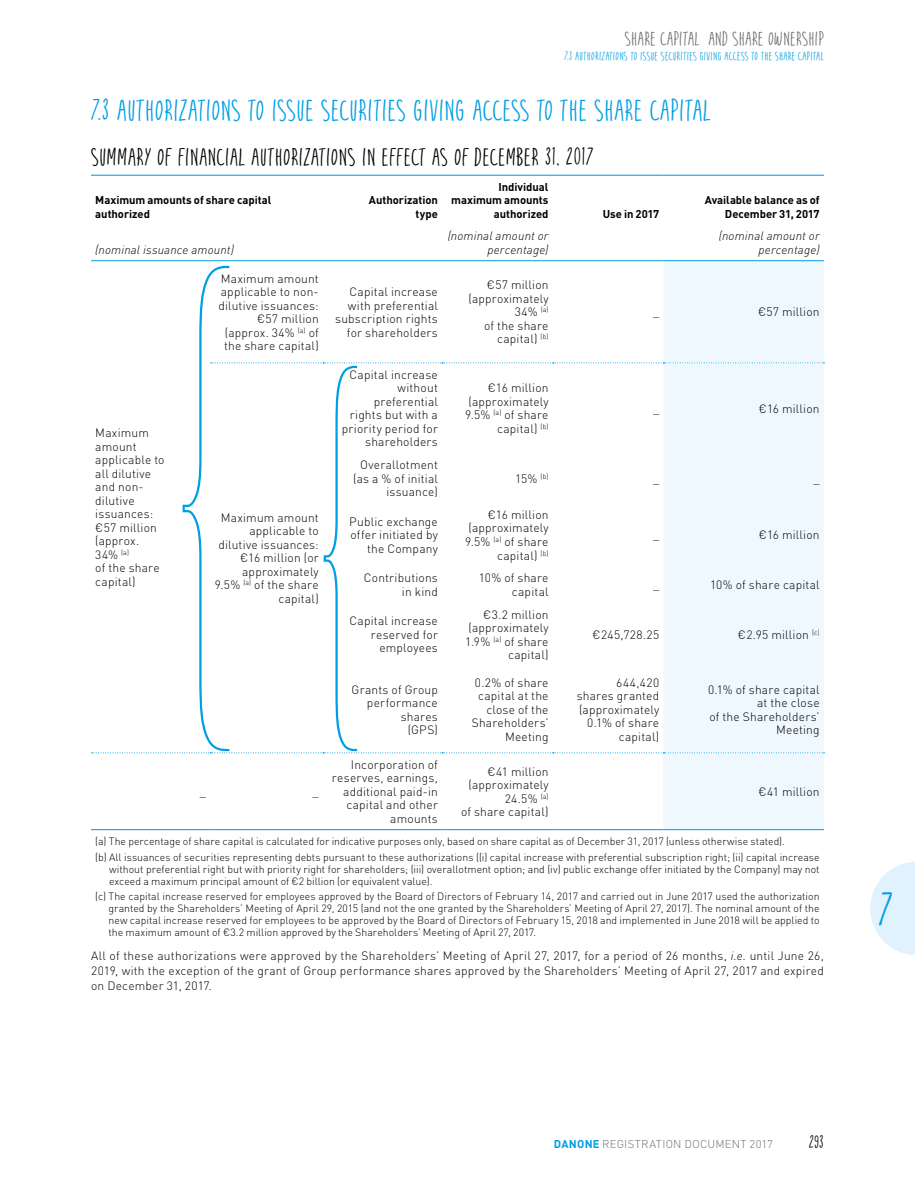
<style>
.page{position:relative;width:915px;height:1191px;background:#fff}
.page>*{position:absolute;margin:0;border:0;box-sizing:border-box;transform-origin:0 0}
.t1{font:48px "Soft Rocks";color:#009fe3}
.TIT_02{font:30px "Soft Rocks";color:#009fe3}
.TIT_03{font:24.75px "Soft Rocks";letter-spacing:.01em;color:#000}
.t2{font:19.5px "Soft Rocks";color:#706f6f}
.t3{font:18px "Soft Rocks";color:#000}
.TAB_02_LIGHT_Droit{font:300 12px/13.5px "DINOT";letter-spacing:.015em;color:#000;text-align:right}
._00_COURANT_TXT{font:300 12px/15px "DINOT";letter-spacing:.015em;color:#000;text-align:justify}
.TAB_02_LIGHT_Gauche{font:300 12px/13.5px "DINOT";letter-spacing:.015em;color:#000}
.t4{font:12px "Soft Rocks";color:#009fe3}
.TAB_02_LIGHT_Droit-2{font:italic 300 12px/13.5px "DINOT";letter-spacing:.015em;color:#000;text-align:right}
.TAB_02_LIGHT_Gauche-2{font:italic 300 12px "DINOT";letter-spacing:.01em;color:#000}
.TAB_01_BOLD_Droit{font:700 11.25px/13.5px "DINOT";letter-spacing:-.005em;color:#000;text-align:right}
.TAB_01_BOLD_Gauche{font:700 11.25px/13.5px "DINOT";letter-spacing:-.005em;color:#000}
.t5{font:300 11.25px "DINOT";letter-spacing:.02em;color:#706f6f}
.TAB_09_NOTE{font:300 10.5px/12px "DINOT";color:#000;text-align:justify}
.s1{font-style:italic}
.s2{font-weight:700;color:#009fe3}
</style>
<div class="page">
<svg style="left:870px;top:862px;width:44px;height:93px"></svg>
<div style="left:663px;top:753px;width:160px;height:76px;background:#eef8fe"></div>
<hr style="left:91px;top:175px;width:119px;height:1px;background:#009fe3">
<hr style="left:210px;top:175px;width:113px;height:1px;background:#009fe3">
<hr style="left:323px;top:175px;width:119px;height:1px;background:#009fe3">
<hr style="left:442px;top:175px;width:110px;height:1px;background:#009fe3">
<hr style="left:552px;top:175px;width:111px;height:1px;background:#009fe3">
<hr style="left:663px;top:175px;width:160px;height:1px;background:#009fe3">
<hr style="left:91px;top:829px;width:119px;height:1px;background:#009fe3">
<hr style="left:210px;top:829px;width:113px;height:1px;background:#009fe3">
<hr style="left:323px;top:829px;width:119px;height:1px;background:#009fe3">
<hr style="left:442px;top:829px;width:110px;height:1px;background:#009fe3">
<hr style="left:552px;top:829px;width:111px;height:1px;background:#009fe3">
<hr style="left:663px;top:829px;width:160px;height:1px;background:#009fe3">
<hr style="left:91px;top:260px;width:119px;height:1px;background:#009fe3">
<hr style="left:210px;top:260px;width:113px;height:1px;background:#009fe3">
<hr style="left:323px;top:260px;width:119px;height:1px;background:#009fe3">
<hr style="left:442px;top:260px;width:110px;height:1px;background:#009fe3">
<hr style="left:552px;top:260px;width:111px;height:1px;background:#009fe3">
<hr style="left:663px;top:260px;width:160px;height:1px;background:#009fe3">
<svg style="left:91px;top:265px;width:733px;height:488px"></svg>
<h3 class="t2" style="left:624px;top:26px;width:43px">SHARE CAPITAL</h3>
<h3 class="t2" style="left:708px;top:26px;width:32px">AND SHARE</h3>
<h3 class="t2" style="left:767px;top:26px;width:8px">OWNERSHIP</h3>
<p class="t4" style="left:564px;top:48px;width:20px">7.3 AUTHORIZATIONS</p>
<p class="t4" style="left:630px;top:48px;width:14px">TO ISSUE</p>
<p class="t4" style="left:660px;top:48px;width:5px">SECURITIES</p>
<p class="t4" style="left:699px;top:48px;width:5px">GIVING</p>
<p class="t4" style="left:724px;top:48px;width:5px">ACCESS</p>
<p class="t4" style="left:751px;top:48px;width:29px">TOTHE SHARE</p>
<p class="t4" style="left:798px;top:48px;width:5px">CAPITAL</p>
<p class="TIT_02" style="left:91px;top:91px;width:621px">7.3 AUTHORIZATIONS TO ISSUE SECURITIES GIVING ACCESS TO THE SHARE CAPITAL</p>
<p class="TIT_03" style="left:91px;top:141px;width:503px">SUMMARY OF FINANCIAL AUTHORIZATIONS IN EFFECT AS OF DECEMBER 31, 2017</p>
<p class="TAB_01_BOLD_Gauche" style="left:95px;top:193px;width:177px">Maximum amounts of share capital authorized</p>
<p class="TAB_01_BOLD_Droit" style="left:369px;top:193px;width:70px">Authorization type</p>
<p class="TAB_01_BOLD_Droit" style="left:451px;top:179px;width:99px">Individual maximum amounts authorized</p>
<p class="TAB_01_BOLD_Droit" style="left:704px;top:193px;width:116px">Available balance as of<br>December 31, 2017</p>
<p class="TAB_01_BOLD_Droit" style="left:602px;top:206px;width:58px">Use in 2017</p>
<p class="TAB_02_LIGHT_Gauche-2" style="left:95px;top:242px;width:140px">(nominal issuance amount)</p>
<p class="TAB_02_LIGHT_Gauche" style="left:95px;top:426px;width:71px">Maximum amount applicable to all dilutive and non&shy;dilutive issuances: €57 million (approx.<br>34% <sup>(a)<br></sup>of the share capital)</p>
<p class="TAB_02_LIGHT_Droit" style="left:218px;top:271px;width:102px">Maximum amount applicable to non&shy;dilutive issuances: €57 million (approx. 34% <sup>(a)</sup> of the share capital)</p>
<p class="TAB_02_LIGHT_Droit" style="left:215px;top:511px;width:105px">Maximum amount applicable to dilutive issuances: €16 million (or approximately<br>9.5% <sup>(a)</sup> of the share capital)</p>
<p class="TAB_02_LIGHT_Droit" style="left:200px;top:784px;width:8px">_</p>
<p class="TAB_02_LIGHT_Droit" style="left:312px;top:784px;width:8px">_</p>
<p class="TAB_02_LIGHT_Droit-2" style="left:447px;top:229px;width:102px">(nominal amount or percentage)</p>
<p class="TAB_02_LIGHT_Droit-2" style="left:718px;top:229px;width:102px">(nominal amount or percentage)</p>
<p class="TAB_02_LIGHT_Droit" style="left:335px;top:285px;width:104px">Capital increase with preferential subscription rights for shareholders</p>
<p class="TAB_02_LIGHT_Droit" style="left:468px;top:278px;width:81px">€57 million (approximately<br>34% <sup>(a)<br></sup>of the share capital) <sup>(b)</sup></p>
<p class="TAB_02_LIGHT_Droit" style="left:342px;top:368px;width:97px">Capital increase without preferential rights but with a priority period for shareholders</p>
<p class="TAB_02_LIGHT_Droit" style="left:353px;top:458px;width:86px">Overallotment (as a % of initial issuance)</p>
<p class="TAB_02_LIGHT_Droit" style="left:465px;top:381px;width:85px">€16 million (approximately<br>9.5% <sup>(a)</sup> of share capital) <sup>(b)</sup></p>
<p class="TAB_02_LIGHT_Droit" style="left:515px;top:471px;width:35px">15% <sup>(b)</sup></p>
<p class="TAB_02_LIGHT_Droit" style="left:349px;top:514px;width:90px">Public exchange offer initiated by the Company</p>
<p class="TAB_02_LIGHT_Droit" style="left:465px;top:508px;width:85px">€16 million (approximately<br>9.5% <sup>(a)</sup> of share capital) <sup>(b)</sup></p>
<p class="TAB_02_LIGHT_Droit" style="left:364px;top:571px;width:75px">Contributions in kind</p>
<p class="TAB_02_LIGHT_Droit" style="left:478px;top:571px;width:71px">10% of share capital</p>
<p class="TAB_02_LIGHT_Droit" style="left:349px;top:614px;width:90px">Capital increase reserved for employees</p>
<p class="TAB_02_LIGHT_Droit" style="left:465px;top:607px;width:85px">€3.2 million (approximately<br>1.9% <sup>(a)</sup> of share capital)</p>
<p class="TAB_02_LIGHT_Droit" style="left:652px;top:305px;width:8px">_</p>
<p class="TAB_02_LIGHT_Droit" style="left:652px;top:401px;width:8px">_</p>
<p class="TAB_02_LIGHT_Droit" style="left:757px;top:305px;width:63px">€57 million</p>
<p class="TAB_02_LIGHT_Droit" style="left:758px;top:401px;width:62px">€16 million</p>
<p class="TAB_02_LIGHT_Droit" style="left:652px;top:471px;width:8px">_</p>
<p class="TAB_02_LIGHT_Droit" style="left:813px;top:471px;width:8px">_</p>
<p class="TAB_02_LIGHT_Droit" style="left:652px;top:528px;width:8px">_</p>
<p class="TAB_02_LIGHT_Droit" style="left:758px;top:528px;width:62px">€16 million</p>
<p class="TAB_02_LIGHT_Droit" style="left:652px;top:578px;width:8px">_</p>
<p class="TAB_02_LIGHT_Droit" style="left:710px;top:578px;width:111px">10% of share capital</p>
<p class="TAB_02_LIGHT_Droit" style="left:592px;top:627px;width:68px">€245,728.25</p>
<p class="TAB_02_LIGHT_Droit" style="left:737px;top:627px;width:83px">€2.95 million <sup>(c)</sup></p>
<p class="TAB_02_LIGHT_Droit" style="left:351px;top:682px;width:88px">Grants of Group performance shares<br>(GPS)</p>
<p class="TAB_02_LIGHT_Droit" style="left:471px;top:676px;width:78px">0.2% of share capital at the close of the<br>Shareholders’<br>Meeting</p>
<p class="TAB_02_LIGHT_Droit" style="left:576px;top:676px;width:84px">644,420 shares granted (approximately<br>0.1% of share capital)</p>
<p class="TAB_02_LIGHT_Droit" style="left:707px;top:682px;width:113px">0.1% of share capital at the close<br>of the Shareholders’<br>Meeting</p>
<p class="TAB_02_LIGHT_Droit" style="left:332px;top:757px;width:107px">Incorporation of reserves, earnings, additional paid-in capital and other amounts</p>
<p class="TAB_02_LIGHT_Droit" style="left:461px;top:764px;width:89px">€41 million (approximately<br>24.5% <sup>(a)<br></sup>of share capital)</p>
<p class="TAB_02_LIGHT_Droit" style="left:758px;top:784px;width:62px">€41 million</p>
<p class="TAB_09_NOTE" style="left:95px;top:834px;width:691px">(a) The percentage of share capital is calculated for indicative purposes only, based on share capital as of December 31, 2017 (unless otherwise stated).</p>
<p class="TAB_09_NOTE" style="left:109px;top:851px;width:712px;text-indent:-14px">(b) All issuances of securities representing debts pursuant to these authorizations ((i) capital increase with preferential subscription right; (ii) capital increase without preferential right but with priority right for shareholders; (iii) overallotment option; and (iv) public exchange offer initiated by the Company) may not exceed a maximum principal amount of €2 billion (or equivalent value).</p>
<p class="TAB_09_NOTE" style="left:108px;top:889px;width:712px;text-indent:-13px">(c) The capital increase reserved for employees approved by the Board of Directors of February 14, 2017 and carried out in June 2017 used the authorization granted by the Shareholders’ Meeting of April 29, 2015 (and not the one granted by the Shareholders’ Meeting of April 27, 2017). The nominal amount of the new capital increase reserved for employees to be approved by the Board of Directors of February 15, 2018 and implemented in June 2018 will be applied to the maximum amount of €3.2 million approved by the Shareholders’ Meeting of April 27, 2017.</p>
<p class="_00_COURANT_TXT" style="left:91px;top:948px;width:734px">All of these authorizations were approved by the Shareholders’ Meeting of April 27, 2017, for a period of 26 months, <span class="s1">i.e.</span> until June 26, 2019, with the exception of the grant of Group performance shares approved by the Shareholders’ Meeting of April 27, 2017 and expired on December 31, 2017.</p>
<h1 class="t1" style="left:878px;top:880px;width:15px">7</h1>
<p class="t5" style="left:553px;top:1137px;width:220px"><span class="s2">DANONE</span> REGISTRATION DOCUMENT 2017</p>
<h3 class="t3" style="left:808px;top:1130px;width:16px">293</h3>
</div>
